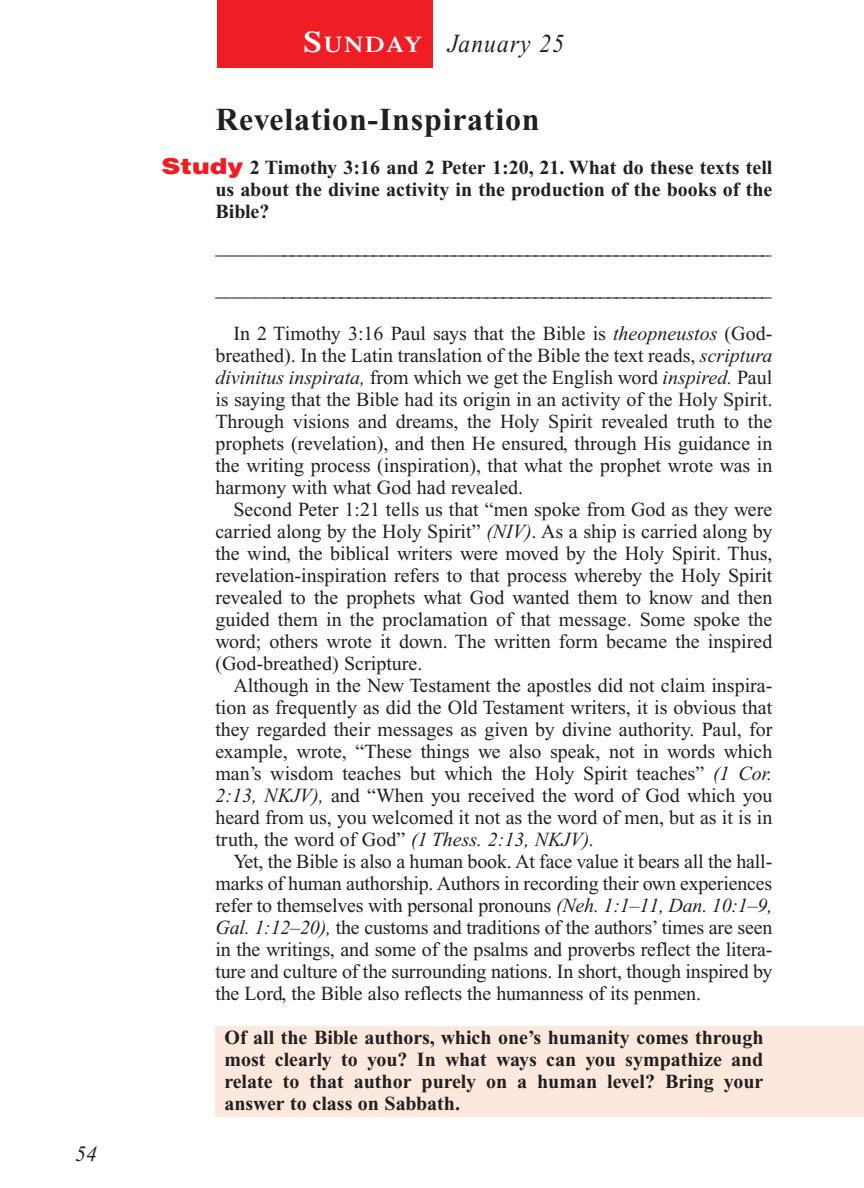
<style>
.page{position:relative;width:864px;height:1188px;background:#fff}
.page>*{position:absolute;margin:0;border:0;box-sizing:border-box;transform-origin:0 0}
.t1{font:700 32px "Times New Roman";letter-spacing:.025em;color:#231f20}
.t2{font:italic 26px "Times New Roman";letter-spacing:.05em;color:#231f20;scale:.9 1}
.t3{font:italic 22px "Times New Roman";color:#231f20}
.t4{font:20px/22px "Times New Roman";color:#231f20;text-align:justify}
.t5{font:700 20px/22px "Times New Roman";color:#231f20;text-align:justify}
.s1{font-family:"Times";font-weight:600;font-style:normal;font-size:30px;color:#fff}
.s2{font-family:"Times";font-weight:600;font-style:normal;font-size:22.4px;color:#fff}
.s3{font-family:"Helvetica";font-weight:900;font-size:22px;color:#ee1e24}
.s4{font-style:italic}
</style>
<div class="page">
<div style="left:217px;top:0;width:216px;height:68px;background:#ee1e24"></div>
<div style="left:215px;top:1026px;width:649px;height:90px;background:#fde8dd"></div>
<p class="t3" style="left:75px;top:1146px;width:23px">54</p>
<h2 class="t2" style="left:303px;top:34px;width:291px"><span class="s1">S</span><span class="s2">UNDAY</span> January 25</h2>
<h1 class="t1" style="left:215px;top:109px;width:326px">Revelation-Inspiration</h1>
<p class="t5" style="left:215px;top:159px;width:559px;text-indent:-54px"><span class="s3">Study</span> 2 Timothy 3:16 and 2 Peter 1:20, 21. What do these texts tell us about the divine activity in the production of the books of the Bible?</p>
<p class="t4" style="left:215px;top:228px;width:558px;line-height:42px">___________________________________________________________________ ___________________________________________________________________</p>
<p class="t4" style="left:215px;top:324px;width:559px;text-indent:18px">In 2 Timothy 3:16 Paul says that the Bible is <span class="s4">theopneustos</span> (God&shy;breathed). In the Latin translation of the Bible the text reads, <span class="s4">scriptura divinitus inspirata,</span> from which we get the English word <span class="s4">inspired.</span> Paul is saying that the Bible had its origin in an activity of the Holy Spirit.<br>Through visions and dreams, the Holy Spirit revealed truth to the prophets (revelation), and then He ensured, through His guidance in the writing process (inspiration), that what the prophet wrote was in harmony with what God had revealed.</p>
<p class="t4" style="left:215px;top:500px;width:559px;text-indent:18px">Second Peter 1:21 tells us that “men spoke from God as they were carried along by the Holy Spirit” <span class="s4">(NIV)</span>. As a ship is carried along by the wind, the biblical writers were moved by the Holy Spirit. Thus, revelation-inspiration refers to that process whereby the Holy Spirit revealed to the prophets what God wanted them to know and then guided them in the proclamation of that message. Some spoke the word; others wrote it down. The written form became the inspired (God-breathed) Scripture.</p>
<p class="t4" style="left:215px;top:676px;width:559px;text-indent:18px">Although in the New Testament the apostles did not claim inspira&shy;tion as frequently as did the Old Testament writers, it is obvious that they regarded their messages as given by divine authority. Paul, for example, wrote, “These things we also speak, not in words which man’s wisdom teaches but which the Holy Spirit teaches” <span class="s4">(1 Cor.<br>2:13, NKJV),</span> and “When you received the word of God which you heard from us, you welcomed it not as the word of men, but as it is in truth, the word of God” <span class="s4">(1 Thess. 2:13, NKJV).</span></p>
<p class="t4" style="left:215px;top:852px;width:559px;text-indent:18px">Yet, the Bible is also a human book. At face value it bears all the hall&shy;marks of human authorship. Authors in recording their own experiences refer to themselves with personal pronouns <span class="s4">(Neh. 1:1–11, Dan. 10:1–9, Gal. 1:12–20),</span> the customs and traditions of the authors’ times are seen in the writings, and some of the psalms and proverbs reflect the litera&shy;ture and culture of the surrounding nations. In short, though inspired by the Lord, the Bible also reflects the humanness of its penmen.</p>
<p class="t5" style="left:224px;top:1029px;width:541px">Of all the Bible authors, which one’s humanity comes through most clearly to you? In what ways can you sympathize and relate to that author purely on a human level? Bring your answer to class on Sabbath.</p>
</div>
